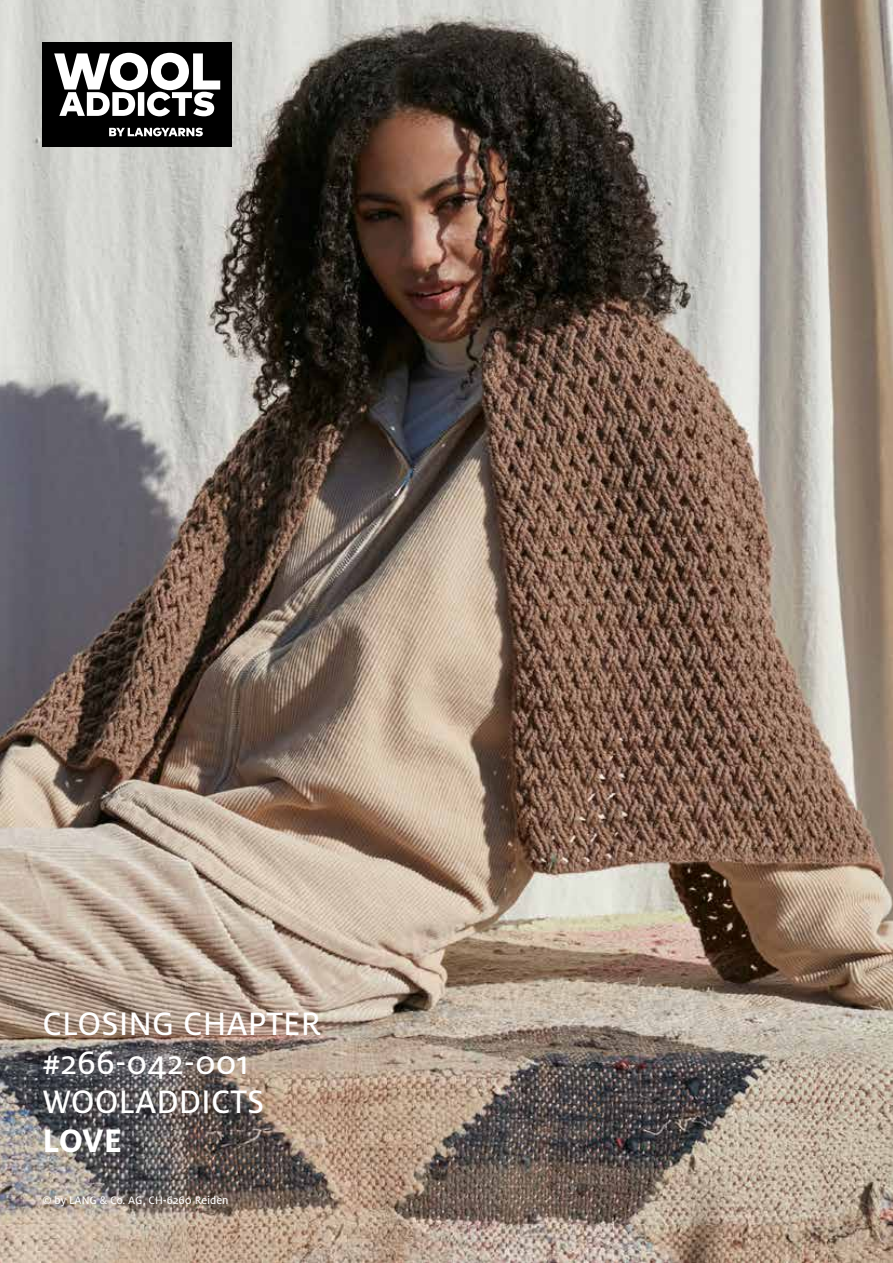
<style>
.page{position:relative;width:893px;height:1263px;background:#fff}
.page>*{position:absolute;margin:0;border:0;box-sizing:border-box;transform-origin:0 0}
.t1{font:36px/39px "Milo OT Text";color:#fff}
.t2{font:700 36px "Milo OT";color:#fff}
.t3{font:12px "Milo OT Text";color:#fff}
</style>
<div class="page">
<img style="left:0;top:0;width:893px;height:1263px">
<div style="left:43px;top:43px;width:189px;height:104px;background:#000"></div>
<svg style="left:54px;top:53px;width:166px;height:63px"></svg>
<svg style="left:109px;top:128px;width:94px;height:8px"></svg>
<p class="t1" style="left:43px;top:1004px;width:280px">CLOSING CHAPTER #266-042-001<br>WOOLADDICTS</p>
<p class="t2" style="left:43px;top:1120px;width:81px">LOVE</p>
<p class="t3" style="left:43px;top:1193px;width:188px">© by LANG &amp; Co. AG, CH-6260 Reiden</p>
</div>
